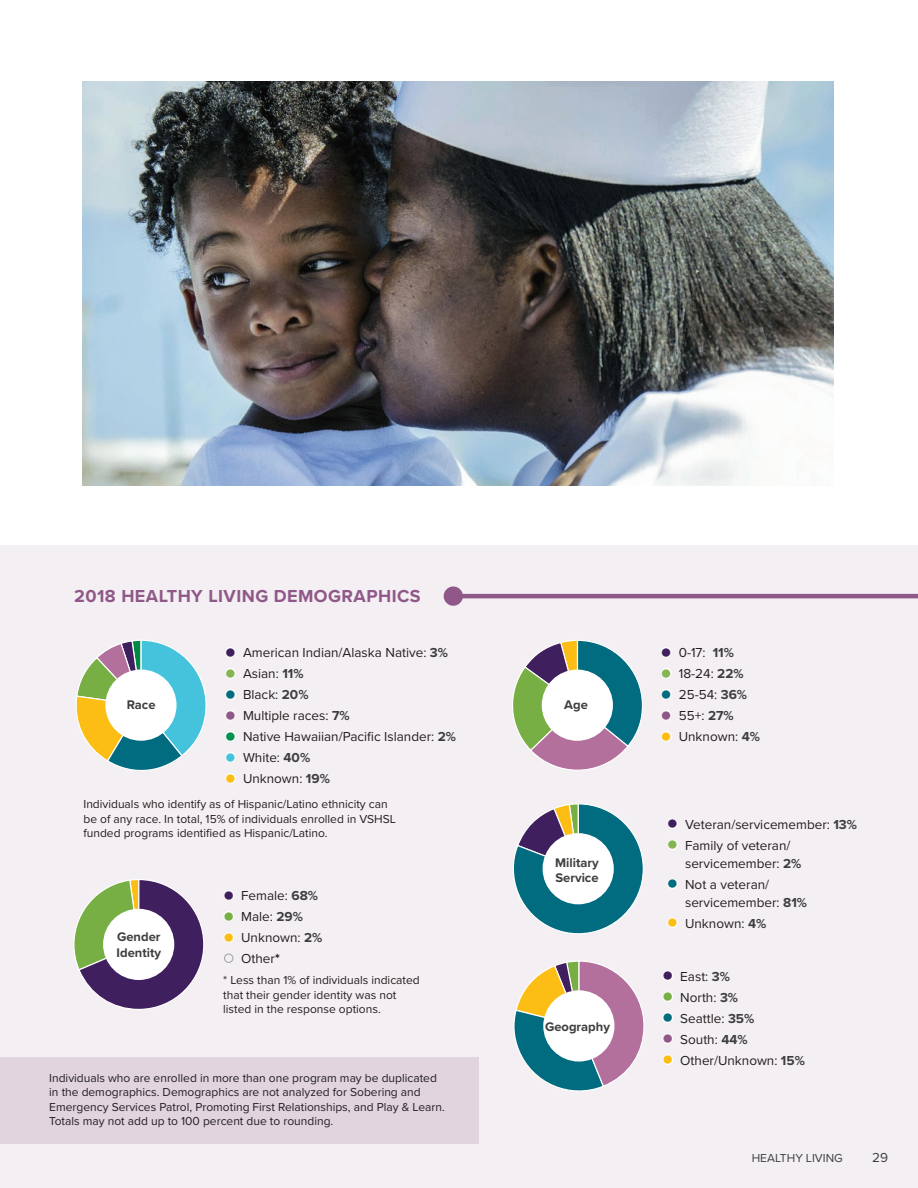
<style>
.page{position:relative;width:918px;height:1188px;background:#fff}
.page>*{position:absolute;margin:0;border:0;box-sizing:border-box;transform-origin:0 0}
.t1{font:700 18px "Proxima Nova";letter-spacing:.025em;color:#8f5888}
.t2{font:13.5px/18px "Proxima Nova";color:#231f20}
.t3{font:13.5px "Proxima Nova";color:#3e3e3f}
.t4{font:700 12.9px/15.6px "Proxima Nova";color:#3e3e3f}
.t5{font:12px/14.4px "Proxima Nova";color:#231f20}
.t6{font:12px "Proxima Nova";color:#3e3e3f}
.s1{font-size:39px;color:#401f5e}
.s2{font-weight:700;color:#3e3e3f}
.s3{font-size:39px;color:#85b552}
.s4{font-size:39px;color:#016c7f}
.s5{font-size:39px;color:#8f5888}
.s6{font-size:39px;color:#00904f}
.s7{font-size:39px;color:#45c2dc}
.s8{font-size:39px;color:#fcbe15}
.s9{font-size:39px;color:#78af45}
.s10{font-weight:700}
</style>
<div class="page">
<div style="left:0;top:546px;width:918px;height:642px;background:#f3eff3"></div>
<svg style="left:512px;top:640px;width:131px;height:130px"></svg>
<div style="left:542px;top:670px;width:71px;height:71px;background:#fff;border-radius:50%"></div>
<div style="left:661px;top:647px;width:11px;height:11px;border:2px solid #fff;border-radius:50%"></div>
<div style="left:661px;top:668px;width:11px;height:11px;border:2px solid #fff;border-radius:50%"></div>
<div style="left:661px;top:689px;width:11px;height:11px;border:2px solid #fff;border-radius:50%"></div>
<div style="left:661px;top:710px;width:11px;height:11px;border:2px solid #fff;border-radius:50%"></div>
<div style="left:661px;top:731px;width:11px;height:11px;border:2px solid #fff;border-radius:50%"></div>
<svg style="left:513px;top:804px;width:130px;height:130px"></svg>
<div style="left:543px;top:833px;width:71px;height:71px;background:#fff;border-radius:50%"></div>
<div style="left:667px;top:818px;width:11px;height:11px;border:2px solid #fff;border-radius:50%"></div>
<div style="left:667px;top:839px;width:11px;height:11px;border:2px solid #fff;border-radius:50%"></div>
<div style="left:667px;top:878px;width:11px;height:11px;border:2px solid #fff;border-radius:50%"></div>
<div style="left:667px;top:917px;width:11px;height:11px;border:2px solid #fff;border-radius:50%"></div>
<svg style="left:514px;top:961px;width:130px;height:130px"></svg>
<div style="left:543px;top:990px;width:71px;height:72px;background:#fff;border-radius:50%"></div>
<div style="left:662px;top:970px;width:11px;height:11px;border:2px solid #fff;border-radius:50%"></div>
<div style="left:662px;top:991px;width:11px;height:11px;border:2px solid #fff;border-radius:50%"></div>
<div style="left:662px;top:1012px;width:11px;height:11px;border:2px solid #fff;border-radius:50%"></div>
<div style="left:662px;top:1033px;width:11px;height:11px;border:2px solid #fff;border-radius:50%"></div>
<div style="left:662px;top:1054px;width:11px;height:11px;border:2px solid #fff;border-radius:50%"></div>
<hr style="left:453px;top:594px;width:465px;height:4px;background:#8f5888">
<div style="left:444px;top:586px;width:19px;height:20px;background:#8f5888;border-radius:50%"></div>
<svg style="left:74px;top:879px;width:130px;height:131px"></svg>
<div style="left:103px;top:909px;width:71px;height:71px;background:#fff;border-radius:50%"></div>
<div style="left:223px;top:890px;width:11px;height:11px;border:2px solid #fff;border-radius:50%"></div>
<div style="left:223px;top:911px;width:11px;height:11px;border:2px solid #fff;border-radius:50%"></div>
<div style="left:223px;top:932px;width:11px;height:11px;border:2px solid #fff;border-radius:50%"></div>
<div style="left:224px;top:954px;width:9px;height:9px;border:1px solid #a8a9ad;border-radius:50%"></div>
<svg style="left:76px;top:640px;width:130px;height:131px"></svg>
<div style="left:105px;top:670px;width:72px;height:71px;background:#fff;border-radius:50%"></div>
<div style="left:225px;top:647px;width:11px;height:11px;border:2px solid #fff;border-radius:50%"></div>
<div style="left:225px;top:668px;width:11px;height:11px;border:2px solid #fff;border-radius:50%"></div>
<div style="left:225px;top:689px;width:11px;height:11px;border:2px solid #fff;border-radius:50%"></div>
<div style="left:225px;top:710px;width:11px;height:11px;border:2px solid #fff;border-radius:50%"></div>
<div style="left:225px;top:731px;width:11px;height:11px;border:2px solid #fff;border-radius:50%"></div>
<div style="left:225px;top:752px;width:11px;height:11px;border:2px solid #fff;border-radius:50%"></div>
<div style="left:225px;top:773px;width:11px;height:11px;border:2px solid #fff;border-radius:50%"></div>
<img style="left:82px;top:81px;width:751px;height:405px">
<div style="left:0;top:1057px;width:478px;height:87px;background:#e1d4df"></div>
<h1 class="t1" style="left:74px;top:582px;width:348px">2018 HEALTHY LIVING DEMOGRAPHICS</h1>
<p class="t4" style="left:127px;top:697px;width:30px">Race</p>
<p class="t2" style="left:224px;top:643px;width:226px"><span class="s1">•</span> American Indian/Alaska Native: <span class="s2">3%</span></p>
<p class="t2" style="left:224px;top:664px;width:82px"><span class="s3">•</span> Asian: <span class="s2">11%</span></p>
<p class="t2" style="left:224px;top:685px;width:87px"><span class="s4">•</span> Black: <span class="s2">20%</span></p>
<p class="t2" style="left:224px;top:706px;width:128px"><span class="s5">•</span> Multiple races: <span class="s2">7%</span></p>
<p class="t2" style="left:224px;top:727px;width:234px"><span class="s6">•</span> Native Hawaiian/Pacific Islander: <span class="s2">2%</span></p>
<p class="t2" style="left:224px;top:748px;width:88px"><span class="s7">•</span> White: <span class="s2">40%</span></p>
<p class="t2" style="left:224px;top:769px;width:108px"><span class="s8">•</span> Unknown: <span class="s2">19%</span></p>
<p class="t5" style="left:83px;top:796px;width:314px">Individuals who identify as of Hispanic/Latino ethnicity can be of any race. In total, 15% of individuals enrolled in VSHSL funded programs identified as Hispanic/Latino.</p>
<p class="t4" style="left:117px;top:929px;width:46px">Gender<br>Identity</p>
<p class="t2" style="left:222px;top:886px;width:98px"><span class="s1">•</span> Female: <span class="s2">68%</span></p>
<p class="t2" style="left:222px;top:907px;width:83px"><span class="s9">•</span> Male: <span class="s2">29%</span></p>
<p class="t2" style="left:241px;top:927px;width:83px;line-height:21px;text-indent:-19px"><span class="s8">•</span> Unknown: <span class="s2">2%<br></span>Other<span class="s10">*</span></p>
<p class="t5" style="left:223px;top:973px;width:198px">* Less than 1% of individuals indicated that their gender identity was not listed in the response options.</p>
<p class="t5" style="left:49px;top:1070px;width:397px">Individuals who are enrolled in more than one program may be duplicated in the demographics. Demographics are not analyzed for Sobering and Emergency Services Patrol, Promoting First Relationships, and Play &amp; Learn.<br>Totals may not add up to 100 percent due to rounding.</p>
<p class="t4" style="left:564px;top:697px;width:25px">Age</p>
<p class="t4" style="left:555px;top:855px;width:45px">Military<br>Service</p>
<p class="t4" style="left:545px;top:1019px;width:66px">Geography</p>
<p class="t2" style="left:659px;top:643px;width:76px"><span class="s1">•</span> 0-17: <span class="s2">11%</span></p>
<p class="t2" style="left:659px;top:664px;width:86px"><span class="s3">•</span> 18-24: <span class="s2">22%</span></p>
<p class="t2" style="left:659px;top:685px;width:89px"><span class="s4">•</span> 25-54: <span class="s2">36%</span></p>
<p class="t2" style="left:659px;top:706px;width:76px"><span class="s5">•</span> 55+: <span class="s2">27%</span></p>
<p class="t2" style="left:659px;top:727px;width:102px"><span class="s8">•</span> Unknown: <span class="s2">4%</span></p>
<p class="t2" style="left:666px;top:815px;width:193px"><span class="s1">•</span> Veteran/servicemember: <span class="s2">13%</span></p>
<p class="t2" style="left:685px;top:836px;width:118px;text-indent:-19px"><span class="s3">•</span> Family of veteran/ servicemember: <span class="s2">2%</span></p>
<p class="t2" style="left:685px;top:875px;width:124px;text-indent:-19px"><span class="s4">•</span> Not a veteran/ servicemember: <span class="s2">81%</span></p>
<p class="t2" style="left:666px;top:914px;width:102px"><span class="s8">•</span> Unknown: <span class="s2">4%</span></p>
<p class="t2" style="left:661px;top:967px;width:71px"><span class="s1">•</span> East: <span class="s2">3%</span></p>
<p class="t2" style="left:661px;top:988px;width:79px"><span class="s9">•</span> North: <span class="s2">3%</span></p>
<p class="t2" style="left:661px;top:1009px;width:95px"><span class="s4">•</span> Seattle: <span class="s2">35%</span></p>
<p class="t2" style="left:661px;top:1030px;width:88px"><span class="s5">•</span> South: <span class="s2">44%</span></p>
<p class="t2" style="left:661px;top:1051px;width:146px"><span class="s8">•</span> Other/Unknown: <span class="s2">15%</span></p>
<p class="t6" style="left:752px;top:1149px;width:92px">HEALTHY LIVING</p>
<p class="t3" style="left:872px;top:1147px;width:17px">29</p>
</div>
